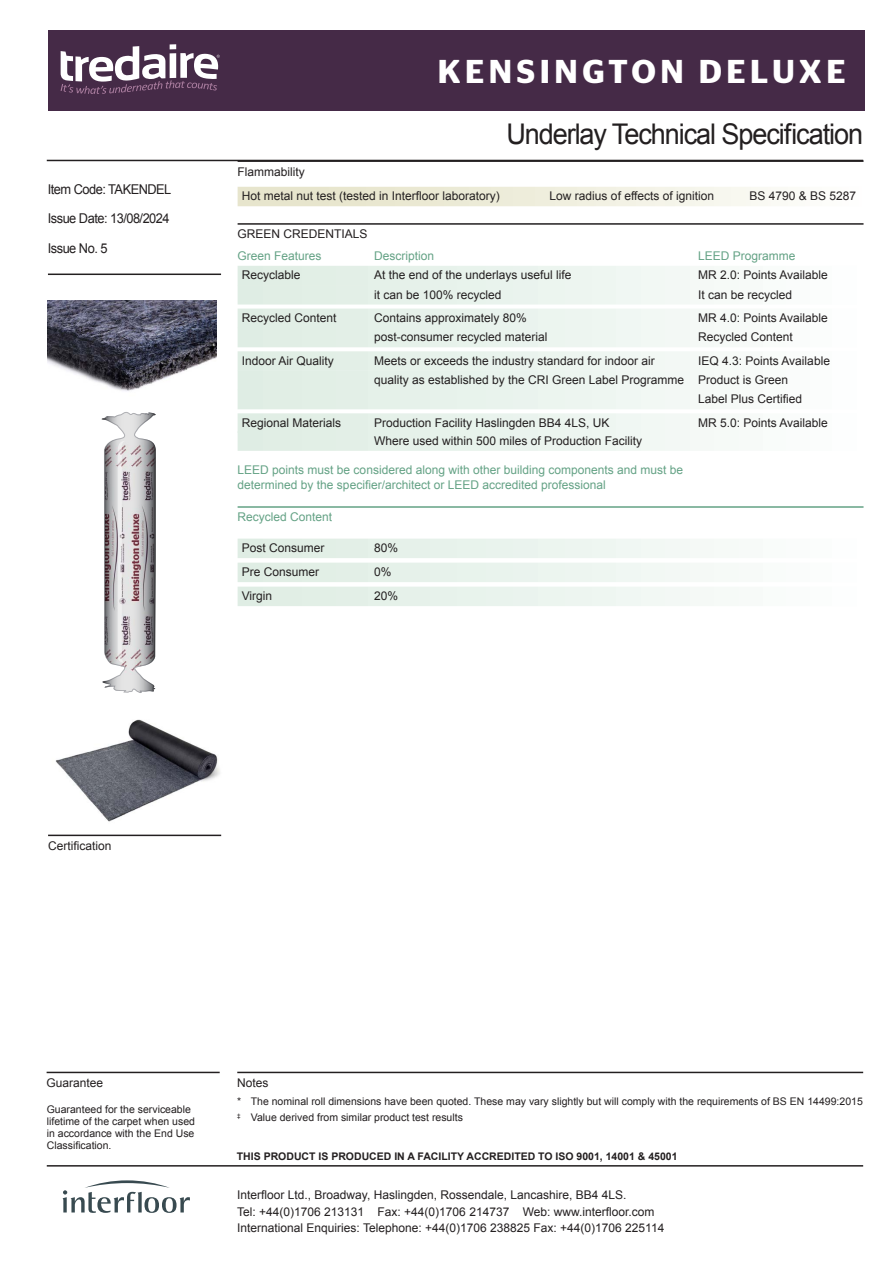
<style>
.page{position:relative;width:893px;height:1263px;background:#fff}
.page>*{position:absolute;margin:0;border:0;box-sizing:border-box;transform-origin:0 0}
.t1{font:600 33px "Stag Sans";letter-spacing:.14em;color:#fff}
.t2{font:28.5px "Arial";letter-spacing:-.04em;color:#231f20;scale:.95 1}
.Header_Top{font:13.5px "Arial";letter-spacing:-.04em;color:#231f20;scale:.95 1}
.List_Small{font:12px/16.5px "Arial";color:#231f20}
.SECTION{font:12px/15px "Arial";color:#64a285}
.List_Small-2{font:12px "Arial";color:#64a285}
.SECTION-2{font:12px "Arial";color:#231f20}
.t3{font:10.5px/12px "Arial";color:#231f20}
.t4{font:700 10.5px "Arial";color:#231f20}
</style>
<div class="page">
<hr style="left:48px;top:274px;width:173px;height:1px;background:#231f20">
<hr style="left:47px;top:1072px;width:173px;height:1px;background:#231f20">
<hr style="left:237px;top:1072px;width:626px;height:1px;background:#231f20">
<hr style="left:47px;top:160px;width:816px;height:1px;background:#231f20">
<hr style="left:47px;top:1165px;width:816px;height:1px;background:#231f20">
<svg style="left:63px;top:1180px;width:127px;height:33px"></svg>
<hr style="left:48px;top:835px;width:173px;height:1px;background:#231f20">
<div style="left:48px;top:31px;width:816px;height:80px;background:#452a47"></div>
<svg style="left:61px;top:44px;width:159px;height:50px"></svg>
<img style="left:48px;top:301px;width:169px;height:90px">
<hr style="left:238px;top:160px;width:625px;height:2px;background:#231f20">
<div style="left:238px;top:187px;width:625px;height:19px;background:linear-gradient(to right,#e4e1c5,#fdfdfa)"></div>
<hr style="left:238px;top:223px;width:625px;height:2px;background:#231f20">
<div style="left:238px;top:266px;width:625px;height:19px;background:linear-gradient(to right,#ddece2,#fcfefd)"></div>
<div style="left:238px;top:285px;width:625px;height:20px;background:linear-gradient(to right,#ddece2,#fcfefd)"></div>
<div style="left:238px;top:309px;width:625px;height:19px;background:linear-gradient(to right,#ddece2,#fcfefd)"></div>
<div style="left:238px;top:328px;width:625px;height:19px;background:linear-gradient(to right,#ddece2,#fcfefd)"></div>
<div style="left:238px;top:351px;width:625px;height:20px;background:linear-gradient(to right,#ddece2,#fcfefd)"></div>
<div style="left:238px;top:371px;width:625px;height:19px;background:linear-gradient(to right,#ddece2,#fcfefd)"></div>
<div style="left:238px;top:390px;width:625px;height:19px;background:linear-gradient(to right,#ddece2,#fcfefd)"></div>
<div style="left:238px;top:413px;width:625px;height:20px;background:linear-gradient(to right,#ddece2,#fcfefd)"></div>
<div style="left:238px;top:431px;width:625px;height:20px;background:linear-gradient(to right,#ddece2,#fcfefd)"></div>
<hr style="left:238px;top:506px;width:625px;height:2px;background:#64a285">
<div style="left:238px;top:539px;width:625px;height:19px;background:linear-gradient(to right,#ddece2,#fcfefd)"></div>
<div style="left:238px;top:563px;width:625px;height:19px;background:linear-gradient(to right,#ddece2,#fcfefd)"></div>
<div style="left:238px;top:587px;width:625px;height:19px;background:linear-gradient(to right,#ddece2,#fcfefd)"></div>
<img style="left:55px;top:719px;width:165px;height:103px">
<svg style="left:101px;top:412px;width:55px;height:281px"></svg>
<p class="t1" style="left:438px;top:52px;width:409px">KENSINGTON DELUXE</p>
<p class="Header_Top" style="left:48px;top:181px;width:132px">Item Code: TAKENDEL</p>
<p class="Header_Top" style="left:48px;top:209px;width:130px">Issue Date: 13/08/2024</p>
<p class="Header_Top" style="left:48px;top:239px;width:64px">Issue No. 5</p>
<h2 class="t2" style="left:506px;top:115px;width:377px">Underlay Technical Specification</h2>
<p class="SECTION-2" style="left:238px;top:163px;width:69px">Flammability</p>
<p class="List_Small" style="left:242px;top:188px;width:260px">Hot metal nut test (tested in Interfloor laboratory)</p>
<p class="List_Small" style="left:550px;top:188px;width:166px">Low radius of effects of ignition</p>
<p class="List_Small" style="left:750px;top:188px;width:108px">BS 4790 &amp; BS 5287</p>
<p class="SECTION-2" style="left:238px;top:226px;width:132px">GREEN CREDENTIALS</p>
<p class="List_Small-2" style="left:238px;top:248px;width:86px">Green Features</p>
<p class="List_Small-2" style="left:374px;top:248px;width:62px">Description</p>
<p class="List_Small-2" style="left:698px;top:248px;width:99px">LEED Programme</p>
<p class="List_Small" style="left:242px;top:267px;width:60px">Recyclable</p>
<p class="List_Small" style="left:374px;top:267px;width:199px">At the end of the underlays useful life</p>
<p class="List_Small" style="left:698px;top:267px;width:131px">MR 2.0: Points Available</p>
<p class="List_Small" style="left:374px;top:286px;width:129px">it can be 100% recycled</p>
<p class="List_Small" style="left:698px;top:286px;width:96px">It can be recycled</p>
<p class="List_Small" style="left:242px;top:310px;width:96px">Recycled Content</p>
<p class="List_Small" style="left:374px;top:310px;width:154px">Contains approximately 80%</p>
<p class="List_Small" style="left:698px;top:310px;width:131px">MR 4.0: Points Available</p>
<p class="List_Small" style="left:374px;top:329px;width:175px">post-consumer recycled material</p>
<p class="List_Small" style="left:698px;top:329px;width:96px">Recycled Content</p>
<p class="List_Small" style="left:242px;top:352px;width:94px">Indoor Air Quality</p>
<p class="List_Small" style="left:374px;top:352px;width:282px">Meets or exceeds the industry standard for indoor air</p>
<p class="List_Small" style="left:698px;top:352px;width:133px">IEQ 4.3: Points Available</p>
<p class="List_Small" style="left:374px;top:372px;width:416px">quality as established by the CRI Green Label Programme Product is Green</p>
<p class="List_Small" style="left:698px;top:391px;width:106px">Label Plus Certified</p>
<p class="List_Small" style="left:242px;top:414px;width:101px">Regional Materials</p>
<p class="List_Small" style="left:374px;top:414px;width:237px">Production Facility Haslingden BB4 4LS, UK</p>
<p class="List_Small" style="left:698px;top:414px;width:131px">MR 5.0: Points Available</p>
<p class="List_Small" style="left:374px;top:432px;width:270px">Where used within 500 miles of Production Facility</p>
<p class="SECTION" style="left:238px;top:463px;width:447px">LEED points must be considered along with other building components and must be determined by the specifier/architect or LEED accredited professional</p>
<p class="SECTION" style="left:238px;top:510px;width:96px">Recycled Content</p>
<p class="List_Small" style="left:242px;top:540px;width:84px">Post Consumer</p>
<p class="List_Small" style="left:374px;top:540px;width:26px">80%</p>
<p class="List_Small" style="left:242px;top:564px;width:79px">Pre Consumer</p>
<p class="List_Small" style="left:374px;top:564px;width:19px">0%</p>
<p class="List_Small" style="left:242px;top:588px;width:32px">Virgin</p>
<p class="List_Small" style="left:374px;top:588px;width:26px">20%</p>
<p class="List_Small" style="left:48px;top:837px;width:65px">Certification</p>
<p class="List_Small" style="left:47px;top:1074px;width:58px">Guarantee</p>
<p class="List_Small" style="left:237px;top:1074px;width:33px">Notes</p>
<p class="t3" style="left:237px;top:1093px;width:627px;line-height:16.2px">* The nominal roll dimensions have been quoted. These may vary slightly but will comply with the requirements of BS EN 14499:2015 <sup>‡</sup> Value derived from similar product test results</p>
<p class="t3" style="left:47px;top:1103px;width:150px">Guaranteed for the serviceable lifetime of the carpet when used in accordance with the End Use<br>Classification.</p>
<p class="t4" style="left:237px;top:1149px;width:442px">THIS PRODUCT IS PRODUCED IN A FACILITY ACCREDITED TO ISO 9001, 14001 &amp; 45001</p>
<p class="List_Small" style="left:237px;top:1187px;width:429px">Interfloor Ltd., Broadway, Haslingden, Rossendale, Lancashire, BB4 4LS.<br>Tel: +44(0)1706 213131 Fax: +44(0)1706 214737 Web: www.interfloor.com<br>International Enquiries: Telephone: +44(0)1706 238825 Fax: +44(0)1706 225114</p>
</div>
